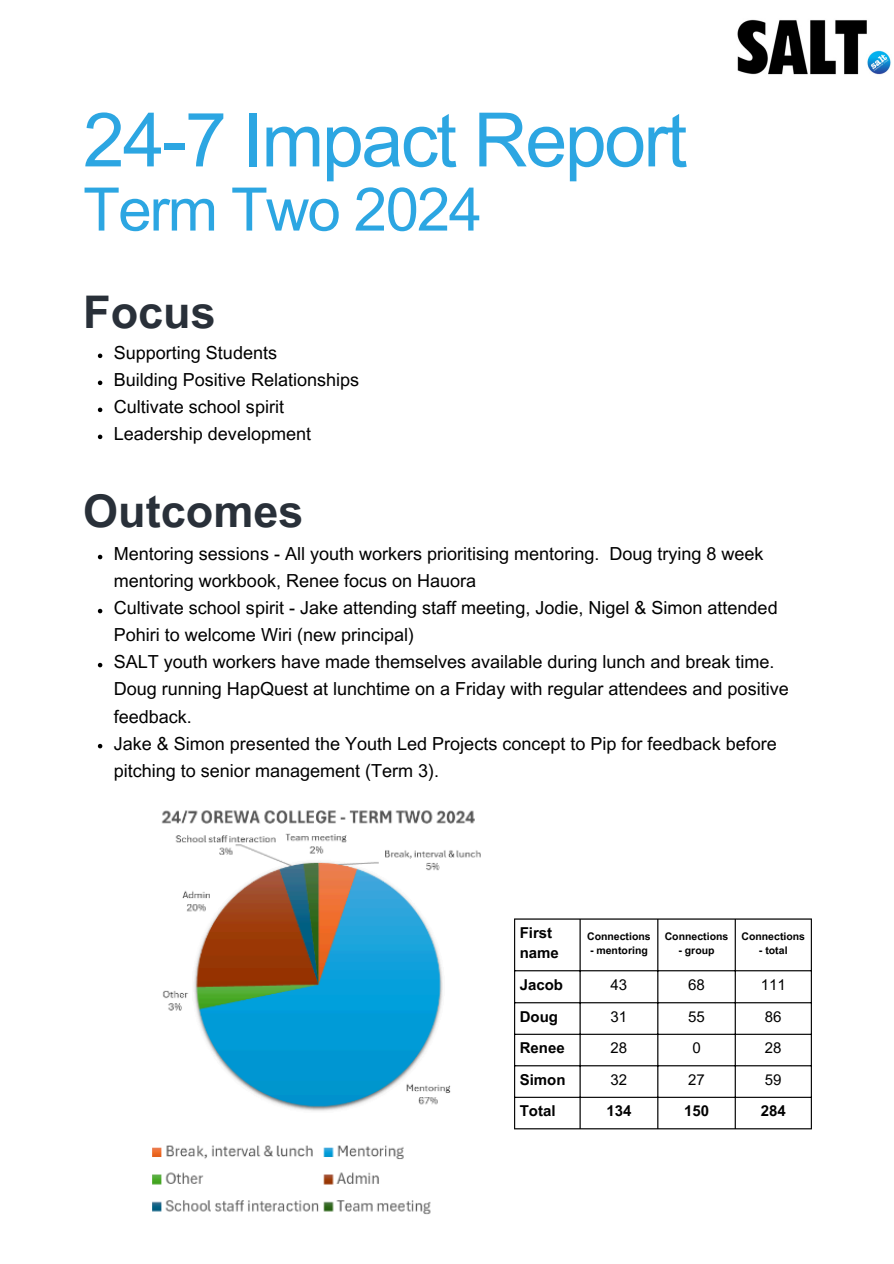
<style>
.page{position:relative;width:894px;height:1264px;background:#fff}
.page>*{position:absolute;margin:0;border:0;box-sizing:border-box;transform-origin:0 0}
.t1{font:75px "Arial MT Pro";letter-spacing:-.03em;color:#2ca6e2}
.t2{font:60px "Arial MT Pro";letter-spacing:-.03em;color:#2ca6e2}
.t3{font:700 45px "Arial MT Pro";color:#293039}
.t4{font:18px/27px "Arial MT Pro";color:#000}
.t5{font:700 15px/20.1px "Arial MT Pro";color:#000}
.t6{font:15px "Arial MT Pro";color:#000}
.t7{font:700 10.5px "Arial MT Pro";color:#000}
</style>
<div class="page">
<img style="left:737px;top:19px;width:154px;height:56px">
<img style="left:152px;top:810px;width:431px;height:405px">
<hr style="left:514px;top:919px;width:1px;height:209px;background:#000">
<hr style="left:579px;top:919px;width:1px;height:209px;background:#000">
<hr style="left:657px;top:919px;width:1px;height:209px;background:#000">
<hr style="left:734px;top:919px;width:1px;height:209px;background:#000">
<hr style="left:810px;top:919px;width:1px;height:209px;background:#000">
<hr style="left:514px;top:918px;width:297px;height:1px;background:#000">
<hr style="left:514px;top:970px;width:297px;height:1px;background:#000">
<hr style="left:514px;top:1002px;width:297px;height:1px;background:#000">
<hr style="left:514px;top:1033px;width:297px;height:1px;background:#000">
<hr style="left:514px;top:1065px;width:297px;height:1px;background:#000">
<hr style="left:514px;top:1096px;width:297px;height:1px;background:#000">
<hr style="left:514px;top:1128px;width:297px;height:1px;background:#000">
<svg style="left:98px;top:555px;width:4px;height:4px"></svg>
<svg style="left:98px;top:609px;width:4px;height:4px"></svg>
<svg style="left:98px;top:663px;width:4px;height:4px"></svg>
<svg style="left:98px;top:744px;width:4px;height:4px"></svg>
<svg style="left:98px;top:353px;width:4px;height:5px"></svg>
<svg style="left:98px;top:380px;width:4px;height:5px"></svg>
<svg style="left:98px;top:407px;width:4px;height:5px"></svg>
<svg style="left:98px;top:434px;width:4px;height:5px"></svg>
<p class="t1" style="left:83px;top:112px;width:605px">24-7 Impact Report</p>
<p class="t2" style="left:83px;top:187px;width:400px">Term Two 2024</p>
<p class="t3" style="left:83px;top:295px;width:134px">Focus</p>
<p class="t4" style="left:114px;top:341px;width:165px">Supporting Students</p>
<p class="t4" style="left:114px;top:368px;width:247px">Building Positive Relationships</p>
<p class="t4" style="left:114px;top:395px;width:172px">Cultivate school spirit</p>
<p class="t4" style="left:114px;top:422px;width:199px">Leadership development</p>
<p class="t3" style="left:83px;top:494px;width:222px">Outcomes</p>
<p class="t4" style="left:114px;top:543px;width:651px">Mentoring sessions - All youth workers prioritising mentoring. Doug trying 8 week mentoring workbook, Renee focus on Hauora</p>
<p class="t4" style="left:114px;top:597px;width:665px">Cultivate school spirit - Jake attending staff meeting, Jodie, Nigel &amp; Simon attended<br>Pohiri to welcome Wiri (new principal)</p>
<p class="t4" style="left:114px;top:651px;width:676px">SALT youth workers have made themselves available during lunch and break time.<br>Doug running HapQuest at lunchtime on a Friday with regular attendees and positive feedback.</p>
<p class="t4" style="left:114px;top:732px;width:664px">Jake &amp; Simon presented the Youth Led Projects concept to Pip for feedback before pitching to senior management (Term 3).</p>
<h2 class="t5" style="left:519px;top:924px;width:41px">First name</h2>
<p class="t7" style="left:587px;top:932px;width:65px">Connections</p>
<p class="t7" style="left:590px;top:946px;width:59px">- mentoring</p>
<p class="t7" style="left:664px;top:932px;width:65px">Connections</p>
<p class="t7" style="left:678px;top:946px;width:38px">- group</p>
<p class="t7" style="left:741px;top:932px;width:65px">Connections</p>
<p class="t7" style="left:758px;top:946px;width:30px">- total</p>
<p class="t5" style="left:519px;top:976px;width:45px">Jacob</p>
<h2 class="t6" style="left:610px;top:978px;width:18px">43</h2>
<p class="t6" style="left:688px;top:978px;width:18px">68</p>
<p class="t6" style="left:760px;top:978px;width:27px">111</p>
<p class="t5" style="left:519px;top:1008px;width:40px">Doug</p>
<p class="t6" style="left:610px;top:1010px;width:18px">31</p>
<p class="t6" style="left:688px;top:1010px;width:18px">55</p>
<p class="t6" style="left:764px;top:1010px;width:18px">86</p>
<p class="t5" style="left:519px;top:1039px;width:46px">Renee</p>
<p class="t6" style="left:610px;top:1042px;width:18px">28</p>
<p class="t6" style="left:692px;top:1042px;width:10px">0</p>
<p class="t6" style="left:764px;top:1042px;width:18px">28</p>
<p class="t5" style="left:519px;top:1071px;width:47px">Simon</p>
<p class="t6" style="left:610px;top:1073px;width:18px">32</p>
<p class="t6" style="left:688px;top:1073px;width:18px">27</p>
<p class="t6" style="left:764px;top:1073px;width:18px">59</p>
<p class="t5" style="left:519px;top:1102px;width:37px">Total</p>
<p class="t5" style="left:606px;top:1102px;width:27px">134</p>
<p class="t5" style="left:683px;top:1102px;width:27px">150</p>
<p class="t5" style="left:760px;top:1102px;width:27px">284</p>
</div>
